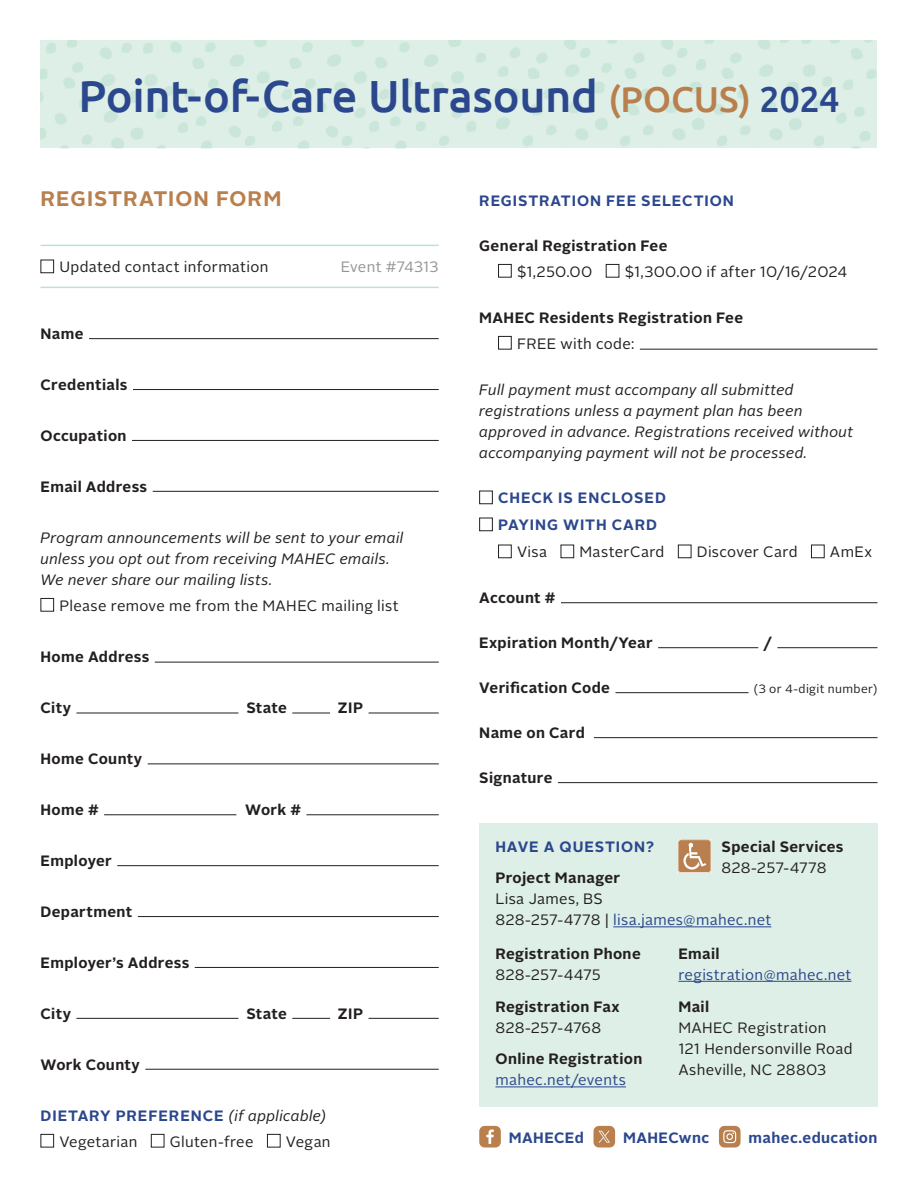
<style>
.page{position:relative;width:918px;height:1188px;background:#fff}
.page>*{position:absolute;margin:0;border:0;box-sizing:border-box;transform-origin:0 0}
.t1{font:500 45px "Ubuntu";letter-spacing:-.01em;color:#2b478d}
.Heading{font:700 21px "Alright Sans";letter-spacing:.05em;color:#b97f4d}
.Paragraph{font:700 15px/21px "Alright Sans";letter-spacing:.025em;color:#231f20}
.Paragraph-2{font:15px/21px "Alright Sans";letter-spacing:.02em;color:#231f20}
.Paragraph-3{font:italic 15px/21px "Alright Sans";letter-spacing:.02em;color:#231f20}
.Subheading{font:700 15px "Alright Sans";letter-spacing:.06em;color:#2b478d}
.Paragraph-4{font:700 15px "Alright Sans";letter-spacing:.025em;color:#2b478d}
.Paragraph-5{font:15px/21px "Alright Sans";letter-spacing:.02em;color:#2b478d}
.Paragraph-6{font:15px "Alright Sans";color:#939598}
.t2{font:12px "Alright Sans";letter-spacing:.03em;color:#231f20}
.s1{font-size:36px;color:#b97f4d}
.s2{font-size:36px}
.s3{font-weight:400;font-style:italic;color:#231f20}
.s4{font-weight:400}
.s5{font-weight:700}
.s6{color:#2b478d}
.s7{font-weight:400;color:#2b478d}
.s8{font-weight:700;color:#231f20}
</style>
<div class="page">
<img style="left:40px;top:41px;width:837px;height:107px">
<hr style="left:89px;top:338px;width:350px;height:1px;background:#231f20">
<hr style="left:133px;top:389px;width:306px;height:1px;background:#231f20">
<hr style="left:561px;top:602px;width:317px;height:1px;background:#231f20">
<hr style="left:594px;top:737px;width:284px;height:1px;background:#231f20">
<hr style="left:558px;top:782px;width:320px;height:1px;background:#231f20">
<hr style="left:132px;top:440px;width:307px;height:1px;background:#231f20">
<hr style="left:153px;top:491px;width:286px;height:1px;background:#231f20">
<hr style="left:155px;top:662px;width:284px;height:1px;background:#231f20">
<hr style="left:148px;top:764px;width:291px;height:1px;background:#231f20">
<hr style="left:145px;top:1069px;width:294px;height:1px;background:#231f20">
<hr style="left:117px;top:865px;width:322px;height:1px;background:#231f20">
<hr style="left:138px;top:916px;width:301px;height:1px;background:#231f20">
<hr style="left:195px;top:967px;width:244px;height:1px;background:#231f20">
<hr style="left:104px;top:814px;width:132px;height:1px;background:#231f20">
<hr style="left:306px;top:814px;width:133px;height:1px;background:#231f20">
<hr style="left:76px;top:713px;width:162px;height:1px;background:#231f20">
<hr style="left:292px;top:713px;width:38px;height:1px;background:#231f20">
<hr style="left:369px;top:713px;width:70px;height:1px;background:#231f20">
<hr style="left:76px;top:1018px;width:162px;height:1px;background:#231f20">
<hr style="left:292px;top:1018px;width:38px;height:1px;background:#231f20">
<hr style="left:369px;top:1018px;width:70px;height:1px;background:#231f20">
<div style="left:40px;top:598px;width:14px;height:14px;border:1px solid #231f20"></div>
<hr style="left:615px;top:692px;width:134px;height:1px;background:#231f20">
<hr style="left:658px;top:647px;width:100px;height:1px;background:#231f20">
<hr style="left:777px;top:647px;width:100px;height:1px;background:#231f20">
<div style="left:40px;top:1134px;width:14px;height:14px;border:1px solid #231f20"></div>
<div style="left:151px;top:1134px;width:13px;height:14px;border:1px solid #231f20"></div>
<div style="left:267px;top:1134px;width:14px;height:14px;border:1px solid #231f20"></div>
<div style="left:479px;top:491px;width:14px;height:13px;border:1px solid #231f20"></div>
<div style="left:479px;top:518px;width:14px;height:13px;border:1px solid #231f20"></div>
<div style="left:498px;top:545px;width:14px;height:13px;border:1px solid #231f20"></div>
<div style="left:561px;top:545px;width:13px;height:13px;border:1px solid #231f20"></div>
<div style="left:678px;top:545px;width:13px;height:13px;border:1px solid #231f20"></div>
<div style="left:811px;top:545px;width:14px;height:13px;border:1px solid #231f20"></div>
<hr style="left:40px;top:245px;width:399px;height:1px;background:#bee2d3">
<hr style="left:40px;top:287px;width:399px;height:1px;background:#bee2d3">
<div style="left:40px;top:260px;width:14px;height:13px;border:1px solid #231f20"></div>
<div style="left:498px;top:264px;width:14px;height:14px;border:1px solid #231f20"></div>
<div style="left:606px;top:264px;width:13px;height:14px;border:1px solid #231f20"></div>
<div style="left:498px;top:336px;width:14px;height:14px;border:1px solid #231f20"></div>
<hr style="left:640px;top:349px;width:237px;height:1px;background:#231f20">
<div style="left:479px;top:1126px;width:22px;height:21px;background:#b97f4d;border-radius:5px"></div>
<svg style="left:486px;top:1129px;width:8px;height:15px"></svg>
<div style="left:593px;top:1126px;width:22px;height:21px;background:#b97f4d;border-radius:5px"></div>
<svg style="left:598px;top:1131px;width:12px;height:12px"></svg>
<div style="left:719px;top:1126px;width:22px;height:21px;background:#b97f4d;border-radius:5px"></div>
<svg style="left:723px;top:1130px;width:13px;height:13px"></svg>
<div style="left:479px;top:824px;width:399px;height:283px;background:#ddefe6"></div>
<hr style="left:613px;top:926px;width:158px;height:1px;background:#2b478d">
<hr style="left:495px;top:1086px;width:131px;height:1px;background:#2b478d">
<hr style="left:678px;top:981px;width:174px;height:1px;background:#2b478d">
<img style="left:678px;top:840px;width:33px;height:32px">
<p class="t1" style="left:78px;top:67px;width:763px">Point-of-Care Ultrasound <span class="s1">(POCUS)</span> <span class="s2">2024</span></p>
<p class="Heading" style="left:40px;top:184px;width:243px">REGISTRATION FORM</p>
<p class="Paragraph-2" style="left:59px;top:257px;width:210px">Updated contact information</p>
<p class="Paragraph-6" style="left:341px;top:257px;width:99px">Event #74313</p>
<p class="Paragraph" style="left:40px;top:323px;width:45px">Name</p>
<p class="Paragraph" style="left:40px;top:374px;width:89px">Credentials</p>
<p class="Paragraph" style="left:40px;top:425px;width:88px">Occupation</p>
<p class="Paragraph" style="left:40px;top:476px;width:108px">Email Address</p>
<p class="Paragraph-3" style="left:40px;top:527px;width:365px">Program announcements will be sent to your email unless you opt out from receiving MAHEC emails.<br>We never share our mailing lists.</p>
<p class="Paragraph-2" style="left:59px;top:595px;width:341px">Please remove me from the MAHEC mailing list</p>
<p class="Paragraph" style="left:40px;top:647px;width:110px">Home Address</p>
<p class="Paragraph" style="left:40px;top:698px;width:32px">City</p>
<p class="Paragraph" style="left:246px;top:698px;width:42px">State</p>
<p class="Paragraph" style="left:338px;top:698px;width:27px">ZIP</p>
<p class="Paragraph" style="left:40px;top:749px;width:103px">Home County</p>
<p class="Paragraph" style="left:40px;top:799px;width:60px">Home #</p>
<p class="Paragraph" style="left:245px;top:799px;width:57px">Work #</p>
<p class="Paragraph" style="left:40px;top:850px;width:73px">Employer</p>
<p class="Paragraph" style="left:40px;top:901px;width:93px">Department</p>
<p class="Paragraph" style="left:40px;top:952px;width:150px">Employer’s Address</p>
<p class="Paragraph" style="left:40px;top:1003px;width:32px">City</p>
<p class="Paragraph" style="left:246px;top:1003px;width:42px">State</p>
<p class="Paragraph" style="left:338px;top:1003px;width:27px">ZIP</p>
<p class="Paragraph" style="left:40px;top:1054px;width:101px">Work County</p>
<p class="Subheading" style="left:40px;top:1105px;width:287px">DIETARY PREFERENCE <span class="s3">(if applicable)</span></p>
<p class="Paragraph-2" style="left:59px;top:1131px;width:80px">Vegetarian</p>
<p class="Paragraph-2" style="left:170px;top:1131px;width:85px">Gluten-free</p>
<p class="Paragraph-2" style="left:286px;top:1131px;width:46px">Vegan</p>
<p class="Subheading" style="left:479px;top:190px;width:256px">REGISTRATION FEE SELECTION</p>
<p class="Paragraph" style="left:479px;top:235px;width:190px">General Registration Fee</p>
<p class="Paragraph-2" style="left:517px;top:261px;width:77px">$1,250.00</p>
<p class="Paragraph-2" style="left:625px;top:261px;width:224px">$1,300.00 if after 10/16/2024</p>
<p class="Paragraph" style="left:479px;top:307px;width:265px">MAHEC Residents Registration Fee</p>
<p class="Paragraph-2" style="left:517px;top:333px;width:119px">FREE with code:</p>
<p class="Paragraph-3" style="left:479px;top:379px;width:376px">Full payment must accompany all submitted registrations unless a payment plan has been approved in advance. Registrations received without accompanying payment will not be processed.</p>
<p class="Subheading" style="left:498px;top:488px;width:169px">CHECK IS ENCLOSED</p>
<p class="Subheading" style="left:498px;top:515px;width:160px">PAYING WITH CARD</p>
<p class="Paragraph-2" style="left:517px;top:542px;width:32px">Visa</p>
<p class="Paragraph-2" style="left:579px;top:542px;width:86px">MasterCard</p>
<p class="Paragraph-2" style="left:697px;top:542px;width:102px">Discover Card</p>
<p class="Paragraph-2" style="left:830px;top:542px;width:44px">AmEx</p>
<p class="Paragraph" style="left:479px;top:587px;width:78px">Account #</p>
<p class="Paragraph" style="left:479px;top:632px;width:175px">Expiration Month/Year</p>
<p class="Paragraph" style="left:764px;top:632px;width:10px">/</p>
<p class="Paragraph" style="left:479px;top:677px;width:132px">Verification Code</p>
<p class="t2" style="left:754px;top:681px;width:125px">(3 or 4-digit number)</p>
<p class="Paragraph" style="left:479px;top:722px;width:107px">Name on Card</p>
<p class="Paragraph" style="left:479px;top:767px;width:75px">Signature</p>
<p class="Paragraph" style="left:722px;top:836px;width:124px">Special Services<br><span class="s4">828-257-4778</span></p>
<p class="Subheading" style="left:495px;top:836px;width:160px">HAVE A QUESTION?</p>
<p class="Paragraph-2" style="left:495px;top:868px;width:278px"><span class="s5">Project Manager<br></span>Lisa James, BS<br>828-257-4778 | <span class="s6">lisa.james@mahec.net</span></p>
<p class="Paragraph" style="left:495px;top:943px;width:147px">Registration Phone<br><span class="s4">828-257-4475</span></p>
<p class="Paragraph" style="left:495px;top:996px;width:126px">Registration Fax<br><span class="s4">828-257-4768</span></p>
<p class="Paragraph" style="left:495px;top:1049px;width:148px">Online Registration <span class="s7">mahec.net/events</span></p>
<p class="Paragraph-5" style="left:678px;top:943px;width:175px"><span class="s8">Email </span>registration@mahec.net</p>
<p class="Paragraph-2" style="left:678px;top:996px;width:176px"><span class="s5">Mail<br></span>MAHEC Registration<br>121 Hendersonville Road<br>Asheville, NC 28803</p>
<p class="Paragraph-4" style="left:509px;top:1127px;width:76px">MAHECEd</p>
<p class="Paragraph-4" style="left:623px;top:1127px;width:88px">MAHECwnc</p>
<p class="Paragraph-4" style="left:749px;top:1127px;width:130px">mahec.education</p>
</div>
